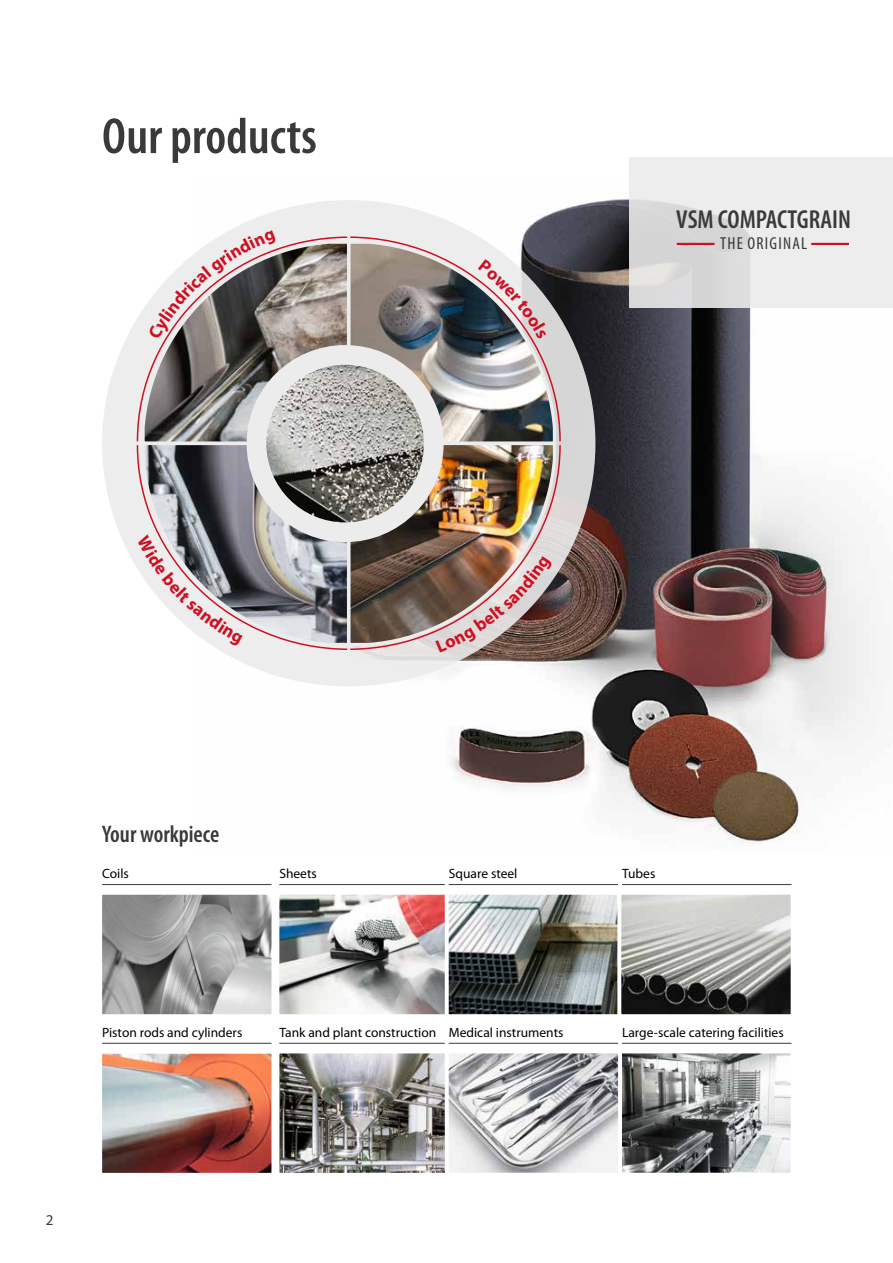
<style>
.page{position:relative;width:893px;height:1263px;background:#fff}
.page>*{position:absolute;margin:0;border:0;box-sizing:border-box;transform-origin:0 0}
.t1{font:600 condensed 51px "Myriad Pro";color:#3a3a39}
.t2{font:600 condensed 26.1px "Myriad Pro";color:#3a3a39}
.t3{font:600 condensed 24px "Myriad Pro";color:#3a3a39}
.t4{font:condensed 17.4px "Myriad Pro";letter-spacing:.07em;color:#3a3a39}
.t5{font:15px "Myriad Pro";color:#3a3a39}
.t6{font:13.5px "Myriad Pro";color:#000}
</style>
<div class="page">
<img style="left:561px;top:199px;width:332px;height:643px">
<svg style="left:102px;top:200px;width:493px;height:486px;background:#e2e2e2"></svg>
<svg style="left:225px;top:653px;width:124px;height:33px"></svg>
<svg style="left:136px;top:200px;width:213px;height:367px"></svg>
<svg style="left:349px;top:651px;width:212px;height:137px"></svg>
<svg style="left:349px;top:200px;width:212px;height:451px"></svg>
<img style="left:103px;top:1054px;width:167px;height:118px">
<div style="left:98px;top:1049px;width:177px;height:128px;border:4px solid #fff"></div>
<img style="left:280px;top:896px;width:165px;height:117px">
<div style="left:275px;top:891px;width:178px;height:127px;border:4px solid #fff"></div>
<img style="left:453px;top:1054px;width:337px;height:118px">
<div style="left:617px;top:1049px;width:178px;height:128px;border:4px solid #fff"></div>
<img style="left:450px;top:896px;width:340px;height:117px">
<div style="left:445px;top:891px;width:177px;height:127px;border:4px solid #fff"></div>
<img style="left:103px;top:896px;width:167px;height:117px">
<div style="left:98px;top:891px;width:177px;height:127px;border:4px solid #fff"></div>
<div style="left:617px;top:891px;width:178px;height:127px;border:4px solid #fff"></div>
<img style="left:280px;top:1054px;width:165px;height:118px">
<div style="left:275px;top:1049px;width:178px;height:128px;border:4px solid #fff"></div>
<div style="left:445px;top:1049px;width:177px;height:128px;border:4px solid #fff"></div>
<svg style="left:629px;top:157px;width:264px;height:150px;background:#e6e6e6"></svg>
<hr style="left:102px;top:884px;width:169px;height:1px;background:#3a3a39">
<hr style="left:102px;top:1043px;width:169px;height:1px;background:#3a3a39">
<hr style="left:279px;top:884px;width:166px;height:1px;background:#3a3a39">
<hr style="left:279px;top:1043px;width:166px;height:1px;background:#3a3a39">
<hr style="left:449px;top:884px;width:169px;height:1px;background:#3a3a39">
<hr style="left:449px;top:1043px;width:169px;height:1px;background:#3a3a39">
<hr style="left:622px;top:884px;width:169px;height:1px;background:#3a3a39">
<hr style="left:622px;top:1043px;width:169px;height:1px;background:#3a3a39">
<hr style="left:677px;top:243px;width:38px;height:2px;background:#cd1022">
<hr style="left:811px;top:243px;width:38px;height:2px;background:#cd1022">
<img style="left:137px;top:230px;width:421px;height:423px">
<h1 class="t1" style="left:102px;top:108px;width:216px">Our products</h1>
<h2 class="t2" style="left:676px;top:205px;width:176px">VSM COMPACTGRAIN</h2>
<p class="t4" style="left:720px;top:234px;width:89px">THE ORIGINAL</p>
<h3 class="t3" style="left:102px;top:821px;width:119px">Your workpiece</h3>
<p class="t6" style="left:102px;top:866px;width:28px">Coils</p>
<p class="t6" style="left:279px;top:866px;width:39px">Sheets</p>
<p class="t6" style="left:449px;top:866px;width:70px">Square steel</p>
<p class="t6" style="left:102px;top:1025px;width:142px">Piston rods and cylinders</p>
<p class="t6" style="left:279px;top:1025px;width:158px">Tank and plant construction</p>
<p class="t6" style="left:449px;top:1025px;width:116px">Medical instruments</p>
<p class="t6" style="left:622px;top:866px;width:35px">Tubes</p>
<p class="t6" style="left:622px;top:1025px;width:163px">Large-scale catering facilities</p>
<p class="t5" style="left:46px;top:1211px;width:9px">2</p>
</div>
